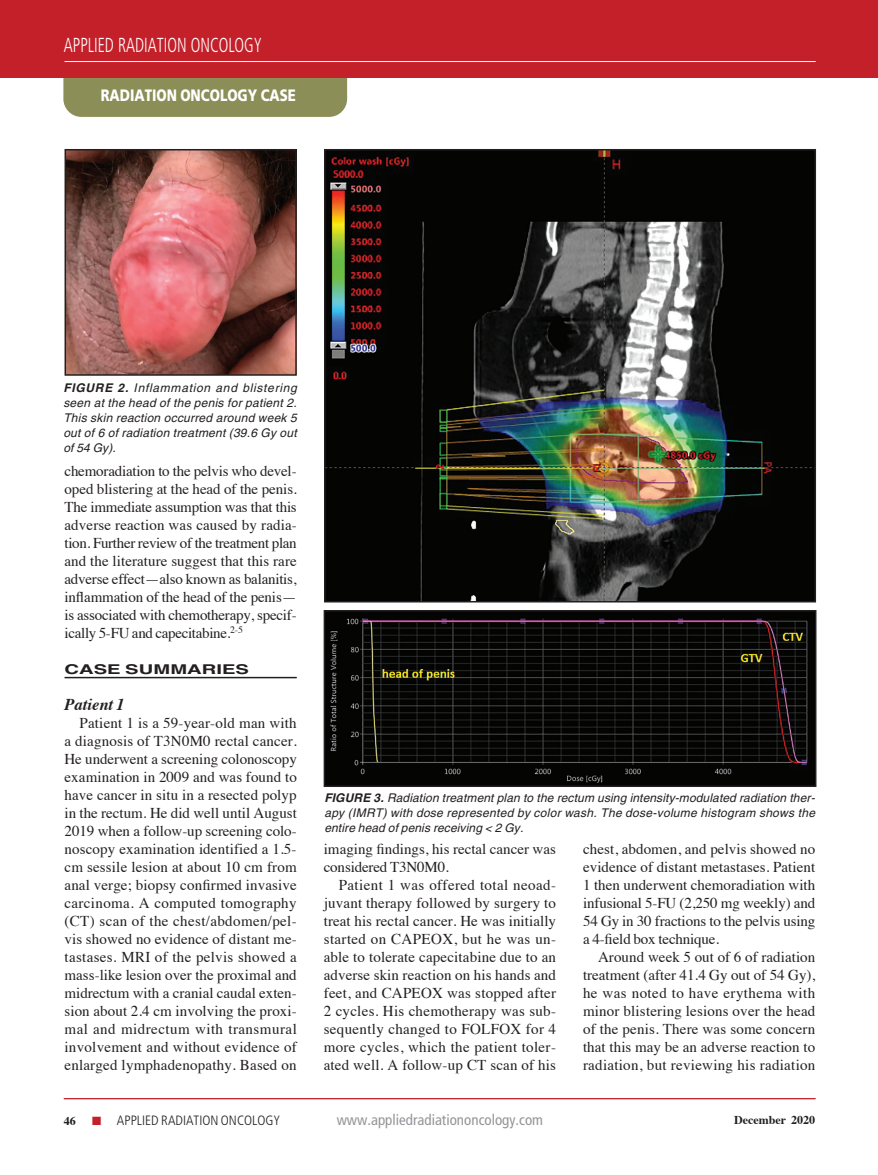
<style>
.page{position:relative;width:878px;height:1175px;background:#fff}
.page>*{position:absolute;margin:0;border:0;box-sizing:border-box;transform-origin:0 0}
.t1{font:300 condensed 20.25px "Frutiger";color:#fff;scale:.8 1}
.t2{font:900 16.5px "Frutiger";color:#fff;scale:.8 1}
.Article_2nd_subhead{font:italic 700 16.5px "Times";color:#231f20}
.Article_body_copy{font:15px/18px "Times";letter-spacing:.005em;color:#231f20;text-align:justify}
.t3{font:condensed 15px "Frutiger";color:#939598}
.t4{font:300 condensed 13.5px "Frutiger";color:#231f20}
.RO_subhead{font:700 13.5px "Helvetica";color:#231f20;scale:1.5 1}
.RO_fig_caption{font:italic 12px/15px "Helvetica";letter-spacing:.02em;color:#231f20;text-align:justify}
.t5{font:700 12px "Times";color:#231f20}
.s1{font-weight:700}
.s2{color:#c4202a}
</style>
<div class="page">
<div style="left:63px;top:56px;width:284px;height:61px;background:#8b8e57;border-radius:18px"></div>
<div style="left:0;top:0;width:877px;height:77px;background:#c4202a"></div>
<hr style="left:877px;top:0;width:1px;height:77px;background:#c4202a">
<hr style="left:64px;top:61px;width:751px;height:1px;background:#fff">
<hr style="left:64px;top:677px;width:233px;height:1px;background:#231f20">
<hr style="left:64px;top:1098px;width:751px;height:1px;background:#c4202a">
<img style="left:67px;top:152px;width:227px;height:221px">
<div style="left:64px;top:149px;width:233px;height:227px;border:2px solid #231f20"></div>
<img style="left:327px;top:152px;width:486px;height:447px">
<div style="left:324px;top:149px;width:492px;height:453px;border:2px solid #231f20"></div>
<img style="left:326px;top:613px;width:487px;height:171px">
<div style="left:323px;top:610px;width:493px;height:177px;border:2px solid #231f20"></div>
<h1 class="t1" style="left:64px;top:34px;width:249px">APPLIED RADIATION ONCOLOGY</h1>
<p class="t2" style="left:101px;top:85px;width:245px">RADIATION ONCOLOGY CASE</p>
<p class="RO_fig_caption" style="left:63px;top:380px;width:235px"><span class="s1">FIGURE 2.</span> Inflammation and blistering seen at the head of the penis for patient 2.<br>This skin reaction occurred around week 5 out of 6 of radiation treatment (39.6 Gy out of 54 Gy).</p>
<p class="Article_body_copy" style="left:64px;top:460px;width:234px">chemoradiation to the pelvis who devel&shy;oped blistering at the head of the penis.<br>The immediate assumption was that this adverse reaction was caused by radia&shy;tion. Further review of the treatment plan and the literature suggest that this rare adverse effect—also known as balanitis, inflammation of the head of the penis— is associated with chemotherapy, specif&shy;ically 5-FU and capecitabine.<sup>2-5</sup></p>
<p class="RO_subhead" style="left:64px;top:660px;width:124px">CASE SUMMARIES</p>
<p class="Article_2nd_subhead" style="left:64px;top:688px;width:62px">Patient 1</p>
<p class="Article_body_copy" style="left:64px;top:712px;width:234px;text-indent:15px">Patient 1 is a 59-year-old man with a diagnosis of T3N0M0 rectal cancer.<br>He underwent a screening colonoscopy examination in 2009 and was found to have cancer in situ in a resected polyp in the rectum. He did well until August 2019 when a follow-up screening colo&shy;noscopy examination identified a 1.5- cm sessile lesion at about 10 cm from anal verge; biopsy confirmed invasive carcinoma. A computed tomography (CT) scan of the chest/abdomen/pel&shy;vis showed no evidence of distant me&shy;tastases. MRI of the pelvis showed a mass-like lesion over the proximal and midrectum with a cranial caudal exten&shy;sion about 2.4 cm involving the proxi&shy;mal and midrectum with transmural involvement and without evidence of enlarged lymphadenopathy. Based on</p>
<p class="RO_fig_caption" style="left:324px;top:790px;width:492px"><span class="s1">FIGURE 3.</span> Radiation treatment plan to the rectum using intensity-modulated radiation ther&shy;apy (IMRT) with dose represented by color wash. The dose-volume histogram shows the entire head of penis receiving &lt; 2 Gy.</p>
<p class="Article_body_copy" style="left:324px;top:838px;width:233px">imaging findings, his rectal cancer was considered T3N0M0.</p>
<p class="Article_body_copy" style="left:324px;top:874px;width:234px;text-indent:15px">Patient 1 was offered total neoad&shy;juvant therapy followed by surgery to treat his rectal cancer. He was initially started on CAPEOX, but he was un&shy;able to tolerate capecitabine due to an adverse skin reaction on his hands and feet, and CAPEOX was stopped after 2 cycles. His chemotherapy was sub&shy;sequently changed to FOLFOX for 4 more cycles, which the patient toler&shy;ated well. A follow-up CT scan of his</p>
<p class="Article_body_copy" style="left:583px;top:838px;width:234px">chest, abdomen, and pelvis showed no evidence of distant metastases. Patient 1 then underwent chemoradiation with infusional 5-FU (2,250 mg weekly) and 54 Gy in 30 fractions to the pelvis using a 4-field box technique.</p>
<p class="Article_body_copy" style="left:583px;top:946px;width:234px;text-indent:15px">Around week 5 out of 6 of radiation treatment (after 41.4 Gy out of 54 Gy), he was noted to have erythema with minor blistering lesions over the head of the penis. There was some concern that this may be an adverse reaction to radiation, but reviewing his radiation</p>
<p class="t5" style="left:64px;top:1109px;width:13px">46</p>
<p class="t4" style="left:92px;top:1112px;width:190px"><span class="s2">■</span> APPLIED RADIATION ONCOLOGY</p>
<p class="t3" style="left:337px;top:1110px;width:208px">www.appliedradiationoncology.com</p>
<p class="t5" style="left:734px;top:1108px;width:82px">December 2020</p>
</div>
